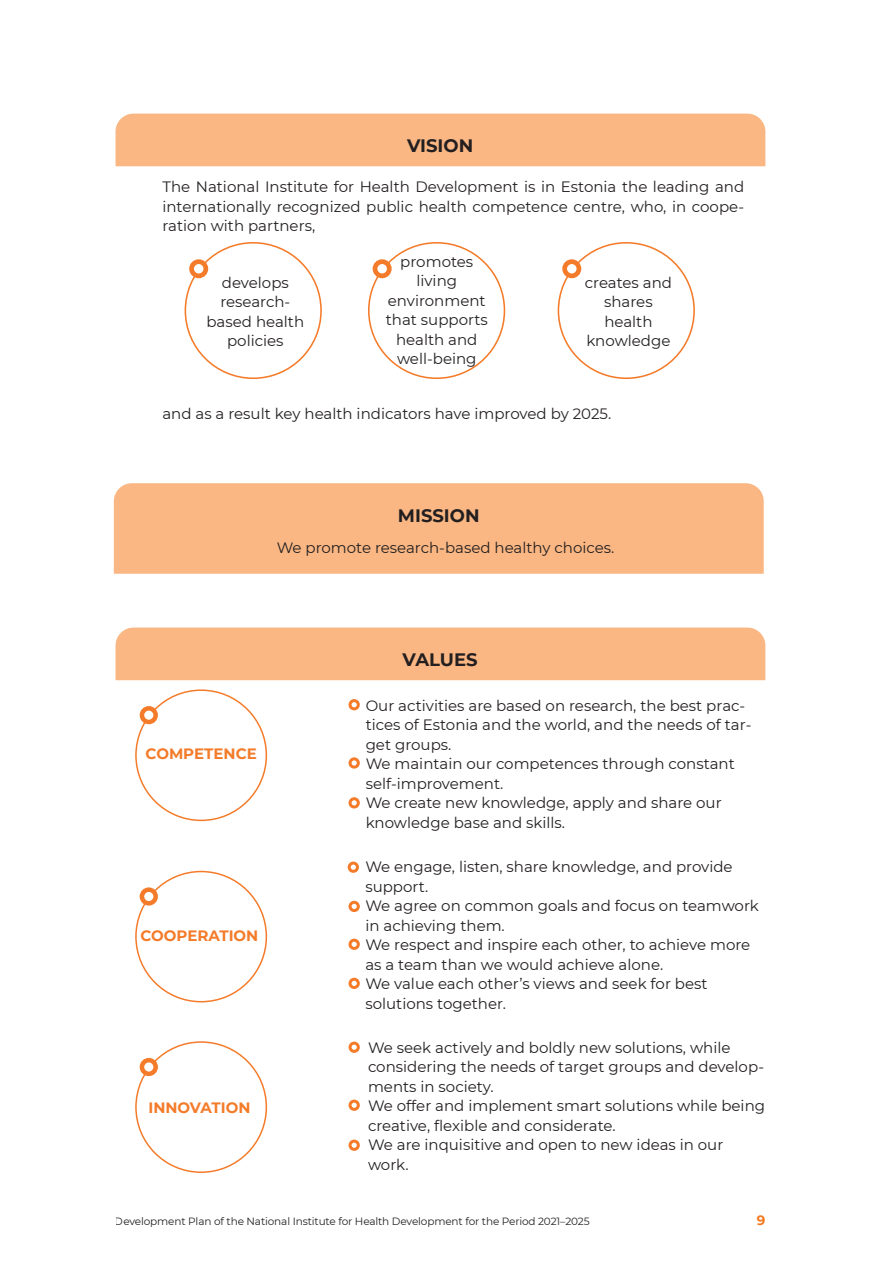
<style>
.page{position:relative;width:893px;height:1263px;background:#fff}
.page>*{position:absolute;margin:0;border:0;box-sizing:border-box;transform-origin:0 0}
.Normal-P{font:700 18px "Montserrat";color:#231f20}
.Normal-P-2{font:15px/19.5px "Montserrat";color:#231f20}
.text_number{font:15px/19.5px "Montserrat";color:#231f20;text-align:center}
.text_number-2{font:700 15px "Montserrat";color:#f47b2a}
.t1{font:700 13.5px "Montserrat";color:#f47b21}
.t2{font:10.5px "Montserrat";letter-spacing:-.01em;color:#231f20}
.s1{font-weight:700;color:#f47b21}
</style>
<div class="page">
<div style="left:116px;top:114px;width:649px;height:52px;background:#fab783"></div>
<div style="left:114px;top:483px;width:650px;height:91px;background:#fab783"></div>
<div style="left:116px;top:627px;width:649px;height:53px;background:#fab783"></div>
<div style="left:349px;top:699px;width:11px;height:11px;border:3px solid #f47b2a;border-radius:50%"></div>
<div style="left:349px;top:757px;width:11px;height:12px;border:3px solid #f47b2a;border-radius:50%"></div>
<div style="left:349px;top:797px;width:11px;height:11px;border:3px solid #f47b2a;border-radius:50%"></div>
<div style="left:348px;top:861px;width:11px;height:12px;border:3px solid #f47b2a;border-radius:50%"></div>
<div style="left:349px;top:901px;width:11px;height:11px;border:3px solid #f47b2a;border-radius:50%"></div>
<div style="left:349px;top:939px;width:11px;height:11px;border:3px solid #f47b2a;border-radius:50%"></div>
<div style="left:349px;top:978px;width:11px;height:11px;border:3px solid #f47b2a;border-radius:50%"></div>
<div style="left:349px;top:1041px;width:11px;height:12px;border:3px solid #f47b2a;border-radius:50%"></div>
<div style="left:349px;top:1099px;width:11px;height:12px;border:3px solid #f47b2a;border-radius:50%"></div>
<div style="left:349px;top:1139px;width:11px;height:12px;border:3px solid #f47b2a;border-radius:50%"></div>
<div style="left:189px;top:259px;width:19px;height:19px;border:5px solid #f47b2a;border-radius:50%"></div>
<div style="left:562px;top:259px;width:19px;height:19px;border:5px solid #f47b2a;border-radius:50%"></div>
<div style="left:373px;top:259px;width:19px;height:19px;border:5px solid #f47b2a;border-radius:50%"></div>
<svg style="left:142px;top:708px;width:14px;height:14px"></svg>
<div style="left:140px;top:706px;width:18px;height:18px;border:4px solid #f47b2a;border-radius:50%"></div>
<svg style="left:142px;top:890px;width:14px;height:13px"></svg>
<div style="left:140px;top:887px;width:18px;height:18px;border:4px solid #f47b2a;border-radius:50%"></div>
<svg style="left:142px;top:1060px;width:14px;height:14px"></svg>
<div style="left:140px;top:1058px;width:18px;height:18px;border:4px solid #f47b2a;border-radius:50%"></div>
<p class="Normal-P" style="left:407px;top:133px;width:68px">VISION</p>
<p class="Normal-P-2" style="left:162px;top:177px;width:583px;text-align:justify">The National Institute for Health Development is in Estonia the leading and internationally recognized public health competence centre, who, in coope&shy;ration with partners,</p>
<p class="text_number" style="left:386px;top:251px;width:103px">promotes living environment that supports health and well-being</p>
<p class="text_number" style="left:207px;top:272px;width:99px">develops research&shy;based health policies</p>
<p class="text_number" style="left:585px;top:272px;width:89px">creates and shares health knowledge</p>
<p class="Normal-P-2" style="left:162px;top:403px;width:450px">and as a result key health indicators have improved by 2025.</p>
<p class="Normal-P" style="left:398px;top:502px;width:83px">MISSION</p>
<p class="Normal-P-2" style="left:277px;top:537px;width:339px">We promote research-based healthy choices.</p>
<p class="text_number-2" style="left:146px;top:743px;width:113px">COMPETENCE</p>
<p class="text_number-2" style="left:140px;top:924px;width:119px">COOPERATION</p>
<p class="text_number-2" style="left:148px;top:1097px;width:104px">INNOVATION</p>
<p class="Normal-P" style="left:403px;top:647px;width:76px">VALUES</p>
<p class="Normal-P-2" style="left:366px;top:695px;width:387px;text-indent:-17px"><span class="s1">•</span> Our activities are based on research, the best prac&shy;tices of Estonia and the world, and the needs of tar&shy;get groups.</p>
<p class="Normal-P-2" style="left:366px;top:754px;width:371px;text-indent:-17px"><span class="s1">•</span> We maintain our competences through constant self-improvement.</p>
<p class="Normal-P-2" style="left:366px;top:793px;width:358px;text-indent:-17px"><span class="s1">•</span> We create new knowledge, apply and share our knowledge base and skills.</p>
<p class="Normal-P-2" style="left:365px;top:857px;width:369px;text-indent:-17px"><span class="s1">•</span> We engage, listen, share knowledge, and provide support.</p>
<p class="Normal-P-2" style="left:365px;top:896px;width:395px;text-indent:-17px"><span class="s1">•</span> We agree on common goals and focus on teamwork in achieving them.</p>
<p class="Normal-P-2" style="left:365px;top:935px;width:386px;text-indent:-17px"><span class="s1">•</span> We respect and inspire each other, to achieve more as a team than we would achieve alone.</p>
<p class="Normal-P-2" style="left:365px;top:974px;width:344px;text-indent:-17px"><span class="s1">•</span> We value each other’s views and seek for best solutions together.</p>
<p class="Normal-P-2" style="left:368px;top:1037px;width:398px;text-indent:-17px"><span class="s1">•</span> We seek actively and boldly new solutions, while considering the needs of target groups and develop&shy;ments in society.</p>
<p class="Normal-P-2" style="left:368px;top:1096px;width:399px;text-indent:-17px"><span class="s1">•</span> We offer and implement smart solutions while being creative, flexible and considerate.</p>
<p class="Normal-P-2" style="left:368px;top:1135px;width:357px;text-indent:-17px"><span class="s1">•</span> We are inquisitive and open to new ideas in our work.</p>
<p class="t2" style="left:115px;top:1214px;width:476px">Development Plan of the National Institute for Health Development for the Period 2021–2025</p>
<p class="t1" style="left:757px;top:1211px;width:10px">9</p>
</div>
